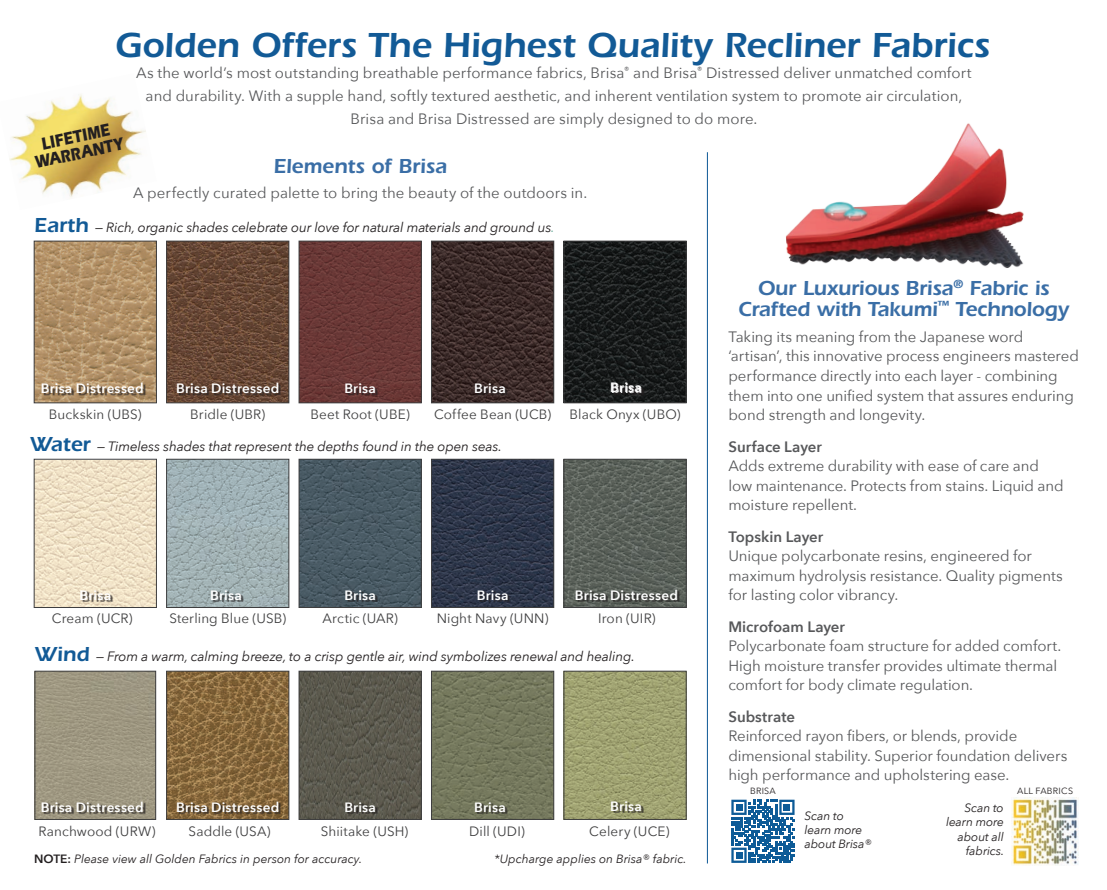
<style>
.page{position:relative;width:1107px;height:890px;background:#fff}
.page>*{position:absolute;margin:0;border:0;box-sizing:border-box;transform-origin:0 0}
.t1{font:600 36px "ITC Eras Std";letter-spacing:-.005em;color:#125a96}
.t2{font:600 21px/21px "ITC Eras Std";letter-spacing:-.01em;color:#3a6ea6;text-align:center}
.t3{font:700 18px/16.5px "ITC Eras Std";color:#231f20;text-align:center;scale:.81 1}
.t4{font:15px/19.5px "Avenir Next";color:#57585a}
.t5{font:600 15px "Avenir Next";color:#57585a}
.t6{font:italic 13.5px "Avenir Next";letter-spacing:-.01em;color:#231f20}
.t7{font:13.5px "Avenir Next";letter-spacing:.01em;color:#3e3e3f}
.t8{font:600 13.5px "Avenir Next";letter-spacing:.015em;color:#fff}
.t9{font:italic 12px/14.4px "Avenir Next";color:#231f20}
.t10{font:9px "Avenir Next";letter-spacing:.03em;color:#231f20}
.s1{font-family:"ITC Eras Std";font-weight:600;font-style:normal;font-size:21px;color:#125a96}
.s2{color:#6baa9a}
.s3{font-weight:600;font-style:normal}
</style>
<div class="page">
<img style="left:301px;top:672px;width:118px;height:145px">
<div style="left:299px;top:670px;width:122px;height:149px;border:1px solid #3e3e3f"></div>
<img style="left:433px;top:672px;width:119px;height:145px">
<div style="left:431px;top:670px;width:123px;height:149px;border:1px solid #3e3e3f"></div>
<img style="left:566px;top:672px;width:118px;height:145px">
<div style="left:564px;top:670px;width:122px;height:149px;border:1px solid #3e3e3f"></div>
<img style="left:36px;top:461px;width:119px;height:144px">
<div style="left:34px;top:459px;width:123px;height:148px;border:1px solid #3e3e3f"></div>
<img style="left:168px;top:461px;width:119px;height:144px">
<div style="left:166px;top:459px;width:123px;height:148px;border:1px solid #3e3e3f"></div>
<img style="left:433px;top:243px;width:119px;height:158px">
<div style="left:431px;top:241px;width:123px;height:162px;border:1px solid #3e3e3f"></div>
<img style="left:168px;top:243px;width:119px;height:158px">
<div style="left:166px;top:241px;width:123px;height:162px;border:1px solid #3e3e3f"></div>
<img style="left:36px;top:243px;width:119px;height:158px">
<div style="left:34px;top:241px;width:123px;height:162px;border:1px solid #3e3e3f"></div>
<img style="left:566px;top:461px;width:118px;height:144px">
<div style="left:564px;top:459px;width:122px;height:148px;border:1px solid #3e3e3f"></div>
<img style="left:566px;top:243px;width:118px;height:158px">
<div style="left:564px;top:241px;width:122px;height:162px;border:1px solid #3e3e3f"></div>
<img style="left:168px;top:672px;width:119px;height:145px">
<div style="left:166px;top:670px;width:123px;height:149px;border:1px solid #3e3e3f"></div>
<img style="left:37px;top:672px;width:117px;height:145px">
<div style="left:35px;top:670px;width:121px;height:149px;border:1px solid #3e3e3f"></div>
<img style="left:301px;top:243px;width:118px;height:158px">
<div style="left:299px;top:241px;width:122px;height:162px;border:1px solid #3e3e3f"></div>
<img style="left:433px;top:461px;width:119px;height:144px">
<div style="left:431px;top:459px;width:123px;height:148px;border:1px solid #3e3e3f"></div>
<img style="left:301px;top:461px;width:118px;height:144px">
<div style="left:299px;top:459px;width:122px;height:148px;border:1px solid #3e3e3f"></div>
<div style="left:43px;top:384px;width:103px;height:11px;background:#231f20;opacity:.75"></div>
<div style="left:43px;top:802px;width:103px;height:12px;background:#231f20;opacity:.75"></div>
<div style="left:178px;top:384px;width:103px;height:11px;background:#231f20;opacity:.75"></div>
<div style="left:178px;top:802px;width:103px;height:12px;background:#231f20;opacity:.75"></div>
<div style="left:577px;top:590px;width:103px;height:12px;background:#231f20;opacity:.75"></div>
<div style="left:346px;top:384px;width:32px;height:11px;background:#231f20;opacity:.75"></div>
<div style="left:346px;top:803px;width:32px;height:11px;background:#231f20;opacity:.75"></div>
<div style="left:346px;top:591px;width:32px;height:11px;background:#231f20;opacity:.75"></div>
<div style="left:479px;top:591px;width:31px;height:11px;background:#231f20;opacity:.75"></div>
<div style="left:212px;top:591px;width:32px;height:11px;background:#231f20;opacity:.75"></div>
<div style="left:82px;top:591px;width:31px;height:11px;background:#231f20;opacity:.75"></div>
<div style="left:476px;top:384px;width:31px;height:11px;background:#231f20;opacity:.75"></div>
<div style="left:476px;top:803px;width:31px;height:11px;background:#231f20;opacity:.75"></div>
<div style="left:613px;top:384px;width:31px;height:11px;background:#231f20;opacity:.75"></div>
<div style="left:612px;top:383px;width:32px;height:11px;background:#231f20;opacity:.75"></div>
<div style="left:612px;top:802px;width:32px;height:11px;background:#231f20;opacity:.75"></div>
<img style="left:786px;top:123px;width:238px;height:145px">
<hr style="left:707px;top:152px;width:1px;height:711px;background:#0c5896">
<img style="left:9px;top:94px;width:137px;height:103px">
<svg style="left:731px;top:799px;width:64px;height:64px"></svg>
<svg style="left:731px;top:799px;width:63px;height:63px"></svg>
<div style="left:735px;top:803px;width:7px;height:7px;background:#0d5b97"></div>
<div style="left:783px;top:803px;width:7px;height:7px;background:#0d5b97"></div>
<div style="left:735px;top:851px;width:7px;height:7px;background:#0d5b97"></div>
<img style="left:1011px;top:797px;width:67px;height:67px">
<h1 class="t1" style="left:115px;top:25px;width:876px">Golden Offers The Highest Quality Recliner Fabrics</h1>
<p class="t4" style="left:136px;top:61px;width:837px;line-height:22.5px;text-align:center">As the world’s most outstanding breathable performance fabrics, Brisa<sup>®</sup> and Brisa<sup>®</sup> Distressed deliver unmatched comfort and durability. With a supple hand, softly textured aesthetic, and inherent ventilation system to promote air circulation,<br>Brisa and Brisa Distressed are simply designed to do more.</p>
<p class="t3" style="left:30px;top:138px;width:112px;rotate:-12deg">LIFETIME<br>WARRANTY</p>
<h2 class="t2" style="left:273px;top:155px;width:175px">Elements of Brisa</h2>
<p class="t4" style="left:133px;top:183px;width:456px">A perfectly curated palette to bring the beauty of the outdoors in.</p>
<p class="t6" style="left:34px;top:216px;width:522px"><span class="s1">Earth</span> — Rich, organic shades celebrate our love for natural materials and ground us<span class="s2">.</span></p>
<p class="t8" style="left:41px;top:376px;width:105px">Brisa Distressed</p>
<p class="t8" style="left:176px;top:376px;width:105px">Brisa Distressed</p>
<p class="t8" style="left:344px;top:376px;width:33px">Brisa</p>
<p class="t8" style="left:474px;top:376px;width:33px">Brisa</p>
<p class="t8" style="left:611px;top:376px;width:33px">Brisa</p>
<p class="t7" style="left:49px;top:402px;width:94px">Buckskin (UBS)</p>
<p class="t7" style="left:190px;top:402px;width:76px">Bridle (UBR)</p>
<p class="t7" style="left:434px;top:402px;width:119px">Coffee Bean (UCB)</p>
<p class="t7" style="left:310px;top:402px;width:101px">Beet Root (UBE)</p>
<p class="t7" style="left:569px;top:402px;width:112px">Black Onyx (UBO)</p>
<p class="t6" style="left:30px;top:435px;width:474px"><span class="s1">Water</span> — Timeless shades that represent the depths found in the open seas.</p>
<p class="t8" style="left:79px;top:583px;width:33px">Brisa</p>
<p class="t8" style="left:210px;top:583px;width:33px">Brisa</p>
<p class="t8" style="left:344px;top:583px;width:33px">Brisa</p>
<p class="t8" style="left:477px;top:583px;width:33px">Brisa</p>
<p class="t8" style="left:575px;top:583px;width:105px">Brisa Distressed</p>
<p class="t7" style="left:52px;top:607px;width:82px">Cream (UCR)</p>
<p class="t7" style="left:169px;top:607px;width:118px">Sterling Blue (USB)</p>
<p class="t7" style="left:322px;top:607px;width:77px">Arctic (UAR)</p>
<p class="t7" style="left:437px;top:607px;width:113px">Night Navy (UNN)</p>
<p class="t7" style="left:598px;top:607px;width:59px">Iron (UIR)</p>
<p class="t6" style="left:35px;top:645px;width:602px"><span class="s1">Wind</span> — From a warm, calming breeze, to a crisp gentle air, wind symbolizes renewal and healing.</p>
<p class="t8" style="left:41px;top:795px;width:105px">Brisa Distressed</p>
<p class="t8" style="left:176px;top:795px;width:105px">Brisa Distressed</p>
<p class="t8" style="left:344px;top:795px;width:33px">Brisa</p>
<p class="t8" style="left:474px;top:795px;width:33px">Brisa</p>
<p class="t8" style="left:610px;top:794px;width:33px">Brisa</p>
<p class="t7" style="left:39px;top:820px;width:118px">Ranchwood (URW)</p>
<p class="t7" style="left:188px;top:820px;width:83px">Saddle (USA)</p>
<p class="t7" style="left:321px;top:820px;width:89px">Shiitake (USH)</p>
<p class="t7" style="left:469px;top:820px;width:57px">Dill (UDI)</p>
<p class="t7" style="left:589px;top:820px;width:82px">Celery (UCE)</p>
<p class="t9" style="left:34px;top:850px;width:329px"><span class="s3">NOTE:</span> Please view all Golden Fabrics in person for accuracy.</p>
<p class="t9" style="left:494px;top:850px;width:194px">*Upcharge applies on Brisa® fabric.</p>
<h2 class="t2" style="left:738px;top:277px;width:332px">Our Luxurious Brisa<sup>®</sup> Fabric is<br>Crafted with Takumi<sup>™</sup> Technology</h2>
<p class="t4" style="left:728px;top:326px;width:352px">Taking its meaning from the Japanese word ‘artisan’, this innovative process engineers mastered performance directly into each layer - combining them into one unified system that assures enduring bond strength and longevity.</p>
<p class="t5" style="left:728px;top:433px;width:95px">Surface Layer</p>
<p class="t4" style="left:728px;top:455px;width:337px">Adds extreme durability with ease of care and low maintenance. Protects from stains. Liquid and moisture repellent.</p>
<p class="t5" style="left:728px;top:523px;width:96px">Topskin Layer</p>
<p class="t4" style="left:728px;top:545px;width:336px">Unique polycarbonate resins, engineered for maximum hydrolysis resistance. Quality pigments for lasting color vibrancy.</p>
<p class="t5" style="left:728px;top:613px;width:118px">Microfoam Layer</p>
<p class="t4" style="left:728px;top:635px;width:334px">Polycarbonate foam structure for added comfort.<br>High moisture transfer provides ultimate thermal comfort for body climate regulation.</p>
<p class="t5" style="left:728px;top:703px;width:68px">Substrate</p>
<p class="t4" style="left:728px;top:725px;width:340px">Reinforced rayon fibers, or blends, provide dimensional stability. Superior foundation delivers high performance and upholstering ease.</p>
<p class="t10" style="left:750px;top:782px;width:27px">BRISA</p>
<p class="t10" style="left:1017px;top:782px;width:58px">ALL FABRICS</p>
<p class="t9" style="left:804px;top:807px;width:68px">Scan to learn more about Brisa®</p>
<p class="t9" style="left:946px;top:799px;width:59px;text-align:right">Scan to learn more about all fabrics.</p>
</div>
